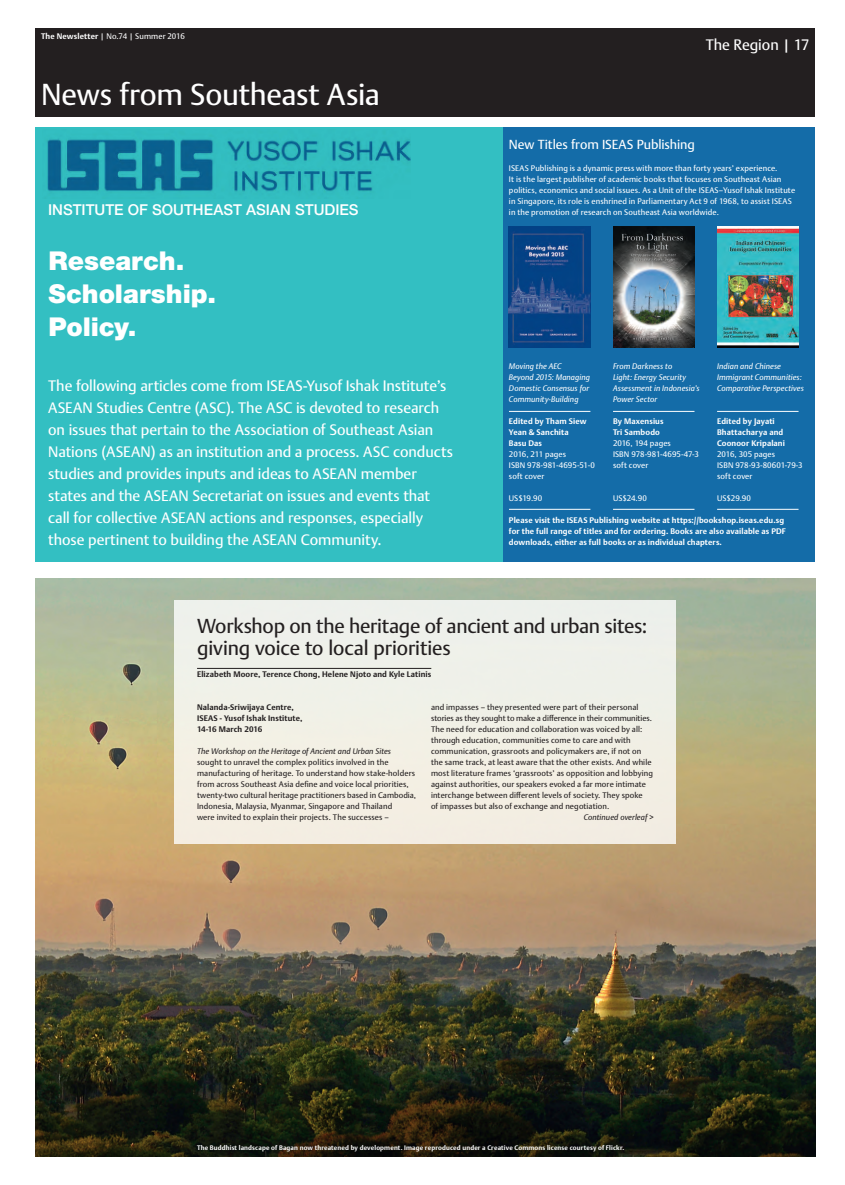
<style>
.page{position:relative;width:845px;height:1185px;background:#fff}
.page>*{position:absolute;margin:0;border:0;box-sizing:border-box;transform-origin:0 0}
.t1{font:30px "DTL Argo TPRO";letter-spacing:-.01em;color:#fff}
.t2{font:900 26px/33px "Helvetica Neue LT Std";letter-spacing:-.005em;color:#fff}
.t3{font:20px/22px "DTL Argo TPRO";letter-spacing:-.015em;color:#231f20}
.t4{font:15px/22px "DTL Argo TPRO";letter-spacing:-.005em;color:#fff}
.t5{font:500 15px "Helvetica Neue LT Std";color:#fff}
.t6{font:13px "DTL Argo TPRO";letter-spacing:-.005em;color:#fff}
.t7{font:8px/11px "DTL Argo TPRO";letter-spacing:.01em;color:#231f20}
.t8{font:8px/11px "DTL Argo TPRO";letter-spacing:.01em;color:#fff}
.t9{font:700 8px/11px "DTL Argo TPRO";letter-spacing:.015em;color:#fff}
.t10{font:italic 8px/11px "DTL Argo TPRO";letter-spacing:.01em;color:#fff}
.t11{font:700 8px/11px "DTL Argo TPRO";letter-spacing:.015em;color:#231f20}
.t12{font:italic 8px "DTL Argo TPRO";letter-spacing:.01em;color:#231f20}
.t13{font:700 6.5px "DTL Argo TPRO";letter-spacing:.02em;color:#fff}
.s1{font-weight:700}
</style>
<div class="page">
<img style="left:35px;top:578px;width:780px;height:578px">
<div style="left:174px;top:600px;width:502px;height:244px;background:#f1f0e6"></div>
<div style="left:35px;top:28px;width:780px;height:88px;background:#231f20"></div>
<div style="left:35px;top:127px;width:468px;height:435px;background:#33bfc2"></div>
<div style="left:503px;top:127px;width:312px;height:435px;background:#146ca8"></div>
<img style="left:47px;top:138px;width:364px;height:54px">
<img style="left:509px;top:226px;width:81px;height:121px">
<img style="left:717px;top:226px;width:81px;height:121px">
<img style="left:613px;top:226px;width:81px;height:121px">
<hr style="left:509px;top:411px;width:81px;height:1px;background:#fff">
<hr style="left:509px;top:509px;width:81px;height:1px;background:#fff">
<hr style="left:613px;top:411px;width:81px;height:1px;background:#fff">
<hr style="left:613px;top:509px;width:81px;height:1px;background:#fff">
<hr style="left:717px;top:411px;width:81px;height:1px;background:#fff">
<hr style="left:717px;top:509px;width:81px;height:1px;background:#fff">
<hr style="left:197px;top:668px;width:234px;height:1px;background:#231f20">
<p class="t8" style="left:41px;top:31px;width:145px"><span class="s1">The Newsletter</span> | No.74 | Summer 2016</p>
<h1 class="t1" style="left:41px;top:77px;width:340px">News from Southeast Asia</h1>
<h3 class="t5" style="left:48px;top:201px;width:312px">INSTITUTE OF SOUTHEAST ASIAN STUDIES</h3>
<h2 class="t2" style="left:49px;top:244px;width:169px">Research.<br>Scholarship.<br>Policy.</h2>
<p class="t4" style="left:48px;top:375px;width:406px">The following articles come from ISEAS-Yusof Ishak Institute’s ASEAN Studies Centre (ASC). The ASC is devoted to research on issues that pertain to the Association of Southeast Asian Nations (ASEAN) as an institution and a process. ASC conducts studies and provides inputs and ideas to ASEAN member states and the ASEAN Secretariat on issues and events that call for collective ASEAN actions and responses, especially those pertinent to building the ASEAN Community.</p>
<h3 class="t4" style="left:705px;top:34px;width:105px">The Region | 17</h3>
<h3 class="t6" style="left:509px;top:137px;width:187px">New Titles from ISEAS Publishing</h3>
<p class="t8" style="left:509px;top:163px;width:288px">ISEAS Publishing is a dynamic press with more than forty years’ experience.<br>It is the largest publisher of academic books that focuses on Southeast Asian politics, economics and social issues. As a Unit of the ISEAS–Yusof Ishak Institute in Singapore, its role is enshrined in Parliamentary Act 9 of 1968, to assist ISEAS in the promotion of research on Southeast Asia worldwide.</p>
<p class="t10" style="left:509px;top:361px;width:83px">Moving the AEC<br>Beyond 2015: Managing<br>Domestic Consensus for<br>Community-Building</p>
<p class="t9" style="left:509px;top:416px;width:79px">Edited by Tham Siew<br>Yean &amp; Sanchita<br>Basu Das</p>
<p class="t8" style="left:509px;top:449px;width:87px">2016, 211 pages<br>ISBN 978-981-4695-51-0 soft cover</p>
<p class="t8" style="left:509px;top:493px;width:35px">US$19.90</p>
<p class="t10" style="left:717px;top:361px;width:88px">Indian and Chinese<br>Immigrant Communities:<br>Comparative Perspectives</p>
<p class="t9" style="left:717px;top:416px;width:69px">Edited by Jayati<br>Bhattacharya and<br>Coonoor Kripalani</p>
<p class="t8" style="left:717px;top:449px;width:87px">2016, 305 pages<br>ISBN 978-93-80601-79-3 soft cover</p>
<p class="t8" style="left:717px;top:493px;width:36px">US$29.90</p>
<p class="t9" style="left:509px;top:515px;width:278px">Please visit the ISEAS Publishing website at https://bookshop.iseas.edu.sg for the full range of titles and for ordering. Books are also available as PDF downloads, either as full books or as individual chapters.</p>
<p class="t10" style="left:613px;top:361px;width:88px">From Darkness to<br>Light: Energy Security<br>Assessment in Indonesia’s<br>Power Sector</p>
<p class="t9" style="left:613px;top:416px;width:52px">By Maxensius<br>Tri Sambodo</p>
<p class="t8" style="left:613px;top:438px;width:87px">2016, 194 pages<br>ISBN 978-981-4695-47-3 soft cover</p>
<p class="t8" style="left:613px;top:493px;width:35px">US$24.90</p>
<h3 class="t3" style="left:197px;top:615px;width:452px">Workshop on the heritage of ancient and urban sites: giving voice to local priorities</h3>
<p class="t11" style="left:197px;top:669px;width:236px">Elizabeth Moore, Terence Chong, Helene Njoto and Kyle Latinis</p>
<p class="t7" style="left:431px;top:702px;width:224px">and impasses – they presented were part of their personal stories as they sought to make a difference in their communities.<br>The need for education and collaboration was voiced by all: through education, communities come to care and with communication, grassroots and policymakers are, if not on the same track, at least aware that the other exists. And while most literature frames ‘grassroots’ as opposition and lobbying against authorities, our speakers evoked a far more intimate interchange between different levels of society. They spoke<br>of impasses but also of exchange and negotiation.</p>
<p class="t12" style="left:584px;top:813px;width:71px">Continued overleaf &gt;</p>
<p class="t11" style="left:197px;top:702px;width:107px">Nalanda-Sriwijaya Centre,<br>ISEAS - Yusof Ishak Institute,<br>14-16 March 2016</p>
<p class="t12" style="left:197px;top:747px;width:195px">The Workshop on the Heritage of Ancient and Urban Sites</p>
<p class="t7" style="left:197px;top:757px;width:220px">sought to unravel the complex politics involved in the manufacturing of heritage. To understand how stake-holders from across Southeast Asia define and voice local priorities, twenty-two cultural heritage practitioners based in Cambodia, Indonesia, Malaysia, Myanmar, Singapore and Thailand<br>were invited to explain their projects. The successes –</p>
<p class="t13" style="left:197px;top:1144px;width:429px">The Buddhist landscape of Bagan now threatened by development. Image reproduced under a Creative Commons license courtesy of Flickr.</p>
</div>
